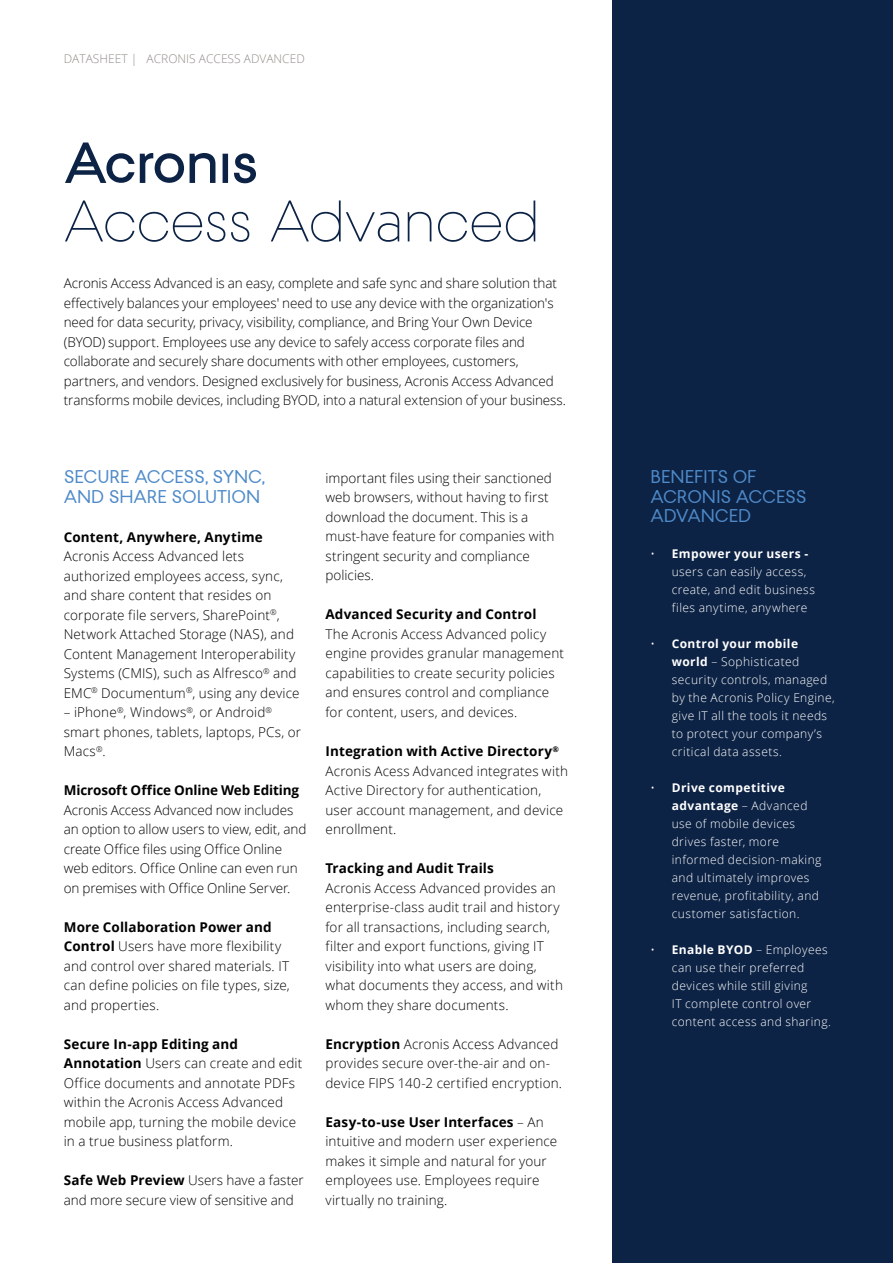
<style>
.page{position:relative;width:893px;height:1263px;background:#fff}
.page>*{position:absolute;margin:0;border:0;box-sizing:border-box;transform-origin:0 0}
.t1{font:300 58.5px/58.5px "Acronis";letter-spacing:.005em;color:#0d2345}
.t2{font:18px/19.5px "Acronis";letter-spacing:-.005em;color:#4e8ac9}
.t3{font:300 13.5px/19.5px "Open Sans";letter-spacing:.005em;color:#000}
.t4{font:700 13.5px "Open Sans";letter-spacing:.005em;color:#000}
.t5{font:300 12px/18px "Open Sans";letter-spacing:.035em;color:#fff}
.t6{font:300 12px "Open Sans";color:#918e87}
.s1{font-weight:700}
</style>
<div class="page">
<div style="left:612px;top:0;width:281px;height:1263px;background:#0d2345"></div>
<p class="t6" style="left:64px;top:51px;width:243px">DATASHEET | ACRONIS ACCESS ADVANCED</p>
<h1 class="t1" style="left:64px;top:135px;width:477px">ጷ<br>Access Advanced</h1>
<p class="t3" style="left:64px;top:273px;width:504px">Acronis Access Advanced is an easy, complete and safe sync and share solution that effectively balances your employees' need to use any device with the organization's need for data security, privacy, visibility, compliance, and Bring Your Own Device (BYOD) support. Employees use any device to safely access corporate files and collaborate and securely share documents with other employees, customers, partners, and vendors. Designed exclusively for business, Acronis Access Advanced transforms mobile devices, including BYOD, into a natural extension of your business.</p>
<h2 class="t2" style="left:64px;top:467px;width:202px">SECURE ACCESS, SYNC,<br>AND SHARE SOLUTION</h2>
<p class="t4" style="left:64px;top:527px;width:200px">Content, Anywhere, Anytime</p>
<p class="t3" style="left:64px;top:546px;width:237px">Acronis Access Advanced lets authorized employees access, sync, and share content that resides on corporate file servers, SharePoint<sup>®</sup>, Network Attached Storage (NAS), and Content Management Interoperability Systems (CMIS), such as Alfresco<sup>®</sup> and EMC<sup>®</sup> Documentum<sup>®</sup>, using any device</p>
<p class="t3" style="left:64px;top:702px;width:239px">– iPhone<sup>®</sup>, Windows<sup>®</sup>, or Android<sup>® </sup>smart phones, tablets, laptops, PCs, or<br>Macs<sup>®</sup>.</p>
<p class="t4" style="left:64px;top:781px;width:237px">Microsoft Office Online Web Editing</p>
<p class="t3" style="left:64px;top:799px;width:244px">Acronis Access Advanced now includes an option to allow users to view, edit, and create Office files using Office Online web editors. Office Online can even run on premises with Office Online Server.</p>
<p class="t3" style="left:64px;top:916px;width:228px"><span class="s1">More Collaboration Power and<br>Control</span> Users have more flexibility and control over shared materials. IT can define policies on file types, size, and properties.</p>
<p class="t3" style="left:64px;top:1033px;width:240px"><span class="s1">Secure In-app Editing and Annotation</span> Users can create and edit Office documents and annotate PDFs within the Acronis Access Advanced mobile app, turning the mobile device in a true business platform.</p>
<p class="t3" style="left:64px;top:1170px;width:242px"><span class="s1">Safe Web Preview</span> Users have a faster and more secure view of sensitive and</p>
<p class="t3" style="left:325px;top:468px;width:231px">important files using their sanctioned web browsers, without having to first download the document. This is a must-have feature for companies with stringent security and compliance policies.</p>
<p class="t4" style="left:325px;top:605px;width:212px">Advanced Security and Control</p>
<p class="t3" style="left:325px;top:624px;width:240px">The Acronis Access Advanced policy engine provides granular management capabilities to create security policies and ensures control and compliance for content, users, and devices.</p>
<p class="t3" style="left:325px;top:741px;width:244px"><span class="s1">Integration with Active Directory</span><sup>® </sup>Acronis Acess Advanced integrates with Active Directory for authentication, user account management, and device enrollment.</p>
<p class="t4" style="left:325px;top:859px;width:170px">Tracking and Audit Trails</p>
<p class="t3" style="left:325px;top:877px;width:239px">Acronis Access Advanced provides an enterprise-class audit trail and history for all transactions, including search, filter and export functions, giving IT visibility into what users are doing, what documents they access, and with whom they share documents.</p>
<p class="t3" style="left:325px;top:1033px;width:238px"><span class="s1">Encryption</span> Acronis Access Advanced provides secure over-the-air and on&shy;device FIPS 140-2 certified encryption.</p>
<p class="t3" style="left:325px;top:1111px;width:233px"><span class="s1">Easy-to-use User Interfaces</span> – An intuitive and modern user experience makes it simple and natural for your employees use. Employees require virtually no training.</p>
<h2 class="t2" style="left:650px;top:467px;width:157px">BENEFITS OF<br>ACRONIS ACCESS<br>ADVANCED</h2>
<p class="t5" style="left:672px;top:544px;width:145px;text-indent:-21px">• <span class="s1">Empower your users - </span>users can easily access, create, and edit business files anytime, anywhere</p>
<p class="t5" style="left:672px;top:634px;width:164px;text-indent:-21px">• <span class="s1">Control your mobile world</span> – Sophisticated security controls, managed by the Acronis Policy Engine, give IT all the tools it needs to protect your company’s critical data assets.</p>
<p class="t5" style="left:672px;top:778px;width:151px;text-indent:-21px">• <span class="s1">Drive competitive advantage</span> – Advanced use of mobile devices drives faster, more informed decision-making and ultimately improves revenue, profitability, and customer satisfaction.</p>
<p class="t5" style="left:672px;top:940px;width:161px;text-indent:-21px">• <span class="s1">Enable BYOD</span> – Employees can use their preferred devices while still giving<br>IT complete control over content access and sharing.</p>
</div>
